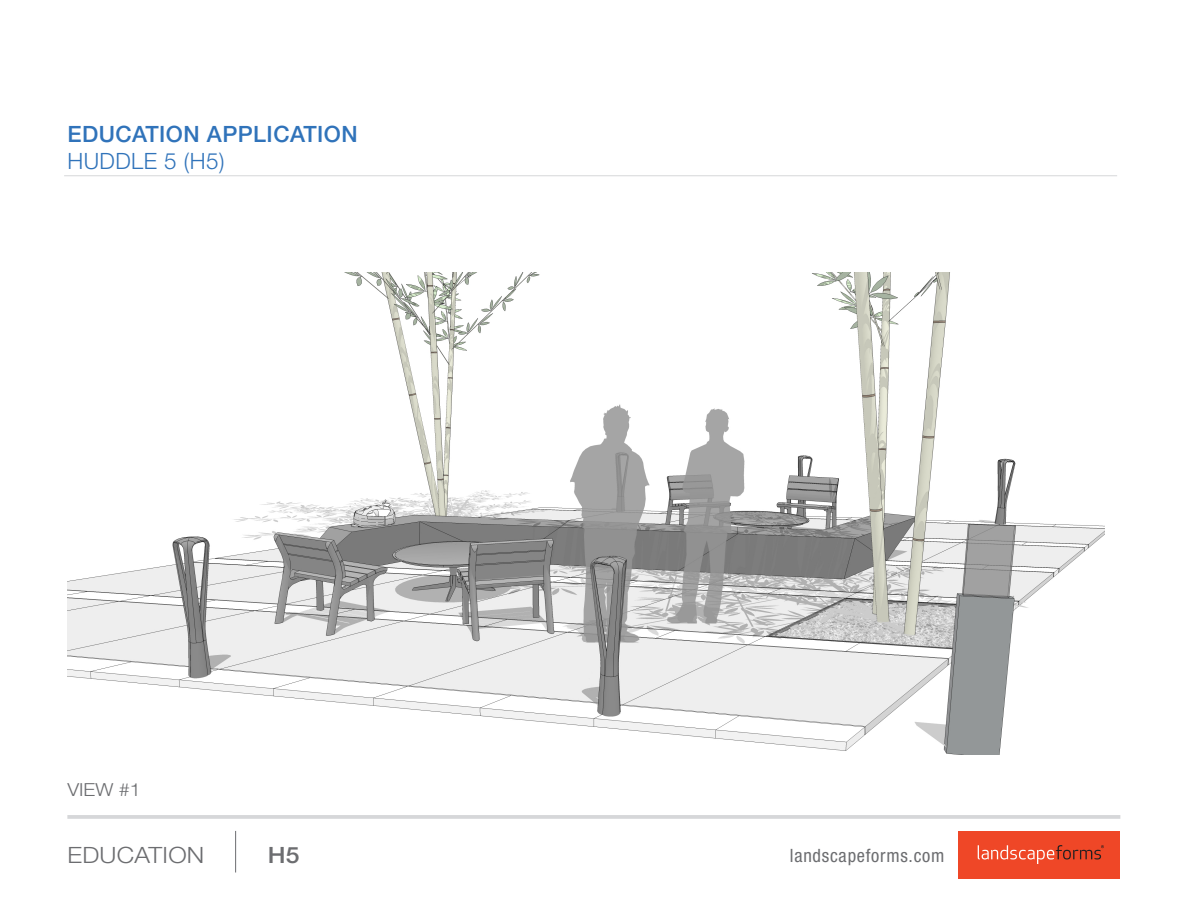
<style>
.page{position:relative;width:1188px;height:918px;background:#fff}
.page>*{position:absolute;margin:0;border:0;box-sizing:border-box;transform-origin:0 0}
.t1{font:500 22.5px/27px "Helvetica Neue LT Std";letter-spacing:.02em;color:#3073ba}
.t2{font:300 22.5px "Helvetica Neue LT Std";letter-spacing:.01em;color:#6c6d70;scale:1.1 1}
.t3{font:500 22.5px "Helvetica Neue LT Std";color:#6c6d70;scale:1.1 1}
.t4{font:condensed 18.3px "Helvetica Neue";letter-spacing:.04em;color:#6c6d70}
.t5{font:300 18px "Helvetica Neue LT Std";color:#6c6d70;scale:1.1 1}
.s1{font-weight:300}
</style>
<div class="page">
<hr style="left:67px;top:815px;width:1053px;height:4px;background:#d6d7d9">
<hr style="left:64px;top:176px;width:1053px;height:1px;background:#d6d7d9">
<hr style="left:235px;top:831px;width:1px;height:42px;background:#6c6d70">
<div style="left:958px;top:831px;width:162px;height:47px;background:#ef4727"></div>
<svg style="left:978px;top:845px;width:126px;height:19px"></svg>
<img style="left:68px;top:272px;width:1036px;height:483px">
<p class="t1" style="left:67px;top:120px;width:292px">EDUCATION APPLICATION<br><span class="s1">HUDDLE 5 (H5)</span></p>
<p class="t5" style="left:68px;top:779px;width:68px">VIEW #1</p>
<p class="t2" style="left:68px;top:841px;width:126px">EDUCATION</p>
<p class="t3" style="left:268px;top:841px;width:30px">H5</p>
<p class="t4" style="left:790px;top:845px;width:156px">landscapeforms.com</p>
</div>
